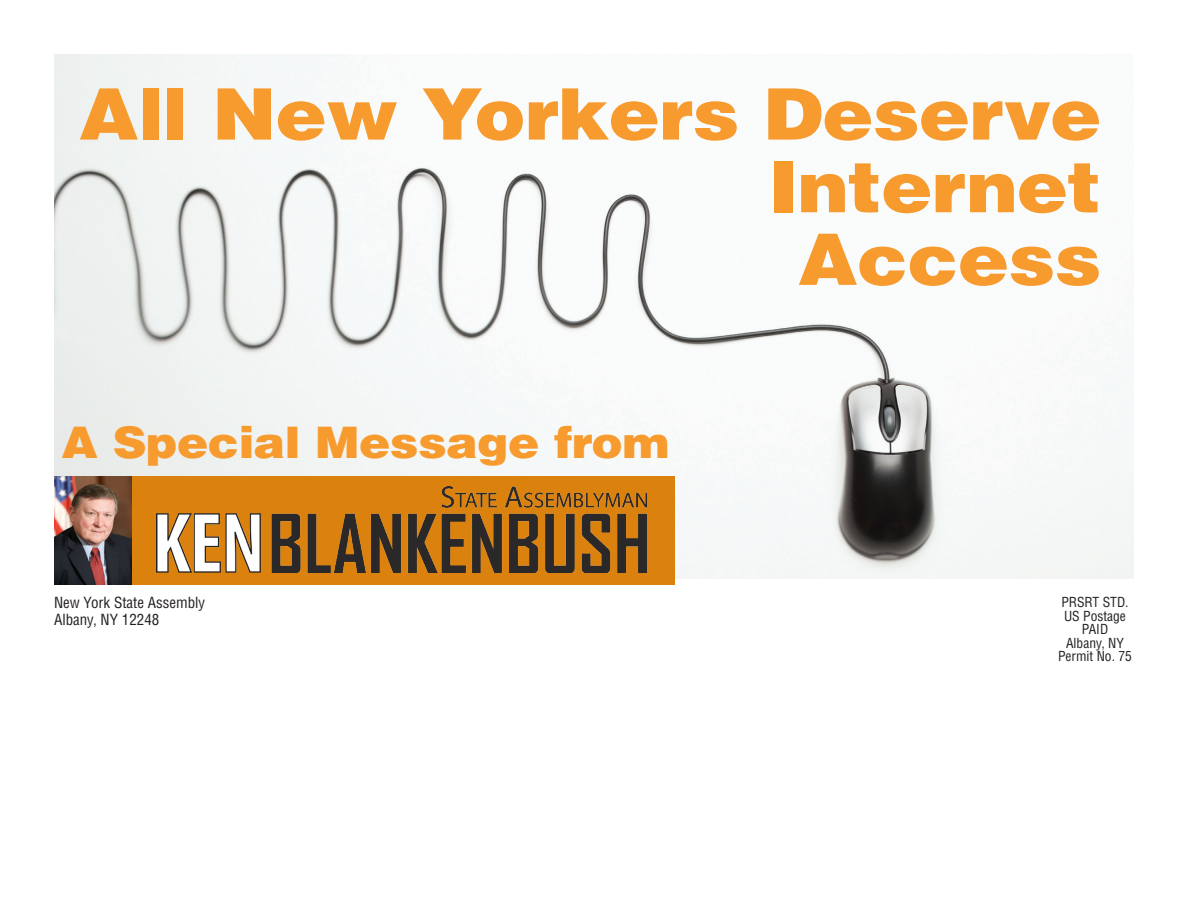
<style>
.page{position:relative;width:1188px;height:918px;background:#fff}
.page>*{position:absolute;margin:0;border:0;box-sizing:border-box;transform-origin:0 0}
.t1{font:900 71.1px/72.6px "Helvetica";letter-spacing:-.01em;color:#f89b2f;text-align:right;scale:1.08 1}
.t2{font:900 43.5px "Helvetica";letter-spacing:-.01em;color:#f89b2f;scale:1.08 1}
.t3{font:condensed 15px "Helvetica";color:#231f20}
.t4{font:condensed 13.5px "Helvetica";color:#231f20}
</style>
<div class="page">
<img style="left:54px;top:54px;width:1080px;height:525px">
<div style="left:131px;top:476px;width:544px;height:108px;background:#db810e"></div>
<img style="left:54px;top:476px;width:77px;height:108px">
<img style="left:156px;top:486px;width:490px;height:87px">
<p class="t1" style="left:79px;top:76px;width:948px">All New Yorkers Deserve<br>Internet</p>
<p class="t1" style="left:798px;top:221px;width:282px">Access</p>
<p class="t2" style="left:62px;top:414px;width:564px">A Special Message from</p>
<p class="t3" style="left:54px;top:593px;width:153px">New York State Assembly</p>
<p class="t3" style="left:54px;top:610px;width:107px">Albany, NY 12248</p>
<p class="t4" style="left:1061px;top:594px;width:69px">PRSRT STD.</p>
<p class="t4" style="left:1064px;top:607px;width:63px">US Postage</p>
<p class="t4" style="left:1082px;top:621px;width:28px">PAID</p>
<p class="t4" style="left:1066px;top:634px;width:59px">Albany, NY</p>
<p class="t4" style="left:1058px;top:648px;width:75px">Permit No. 75</p>
</div>
